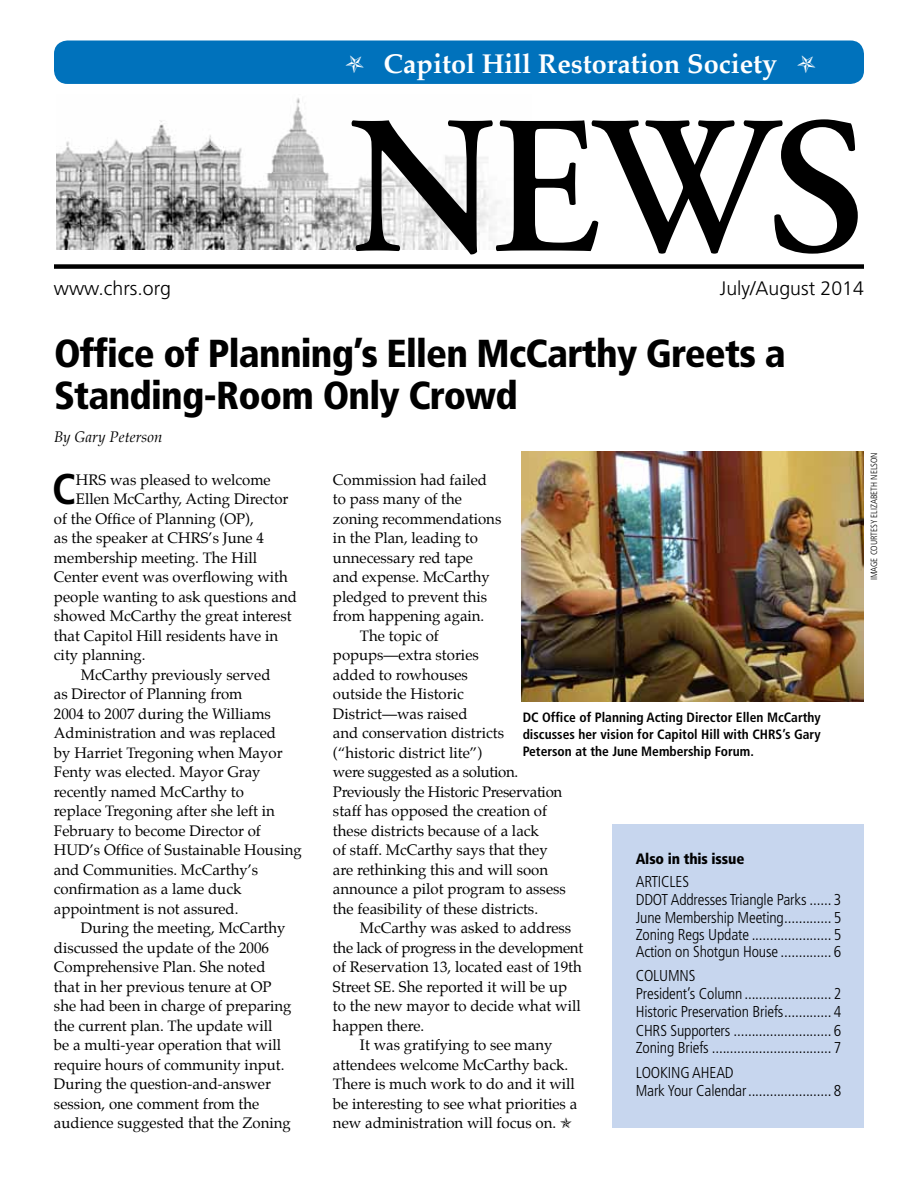
<style>
.page{position:relative;width:918px;height:1188px;background:#fff}
.page>*{position:absolute;margin:0;border:0;box-sizing:border-box;transform-origin:0 0}
.t1{font:700 condensed 42.9px "Frutiger LT Std";color:#000}
.t2{font:900 condensed 39px/42px "Frutiger LT Std";letter-spacing:-.02em;color:#000}
.t3{font:700 27px "Palatino";color:#fff}
.t4{font:600 24.9px "Adobe Garamond Pro";color:#fff}
.t5{font:300 19.5px "Frutiger LT";color:#000}
.t6{font:300 condensed 15.75px/17.4px "Frutiger LT Std";letter-spacing:-.01em;color:#000}
.t7{font:15px "Palatino";color:#000}
.t8{font:15px "Palatino";letter-spacing:-.02em;color:#000}
.t9{font:900 condensed 15px "Frutiger LT Std";letter-spacing:-.01em;color:#000}
.t10{font:italic 15px "Palatino";letter-spacing:.005em;color:#000}
.t11{font:700 condensed 13.5px/17.2px "Frutiger LT Std";color:#000;text-align:justify}
.t12{font:300 condensed 9px "Frutiger LT Std";color:#000}
</style>
<div class="page">
<hr style="left:56px;top:263px;width:808px;height:1px;background:#000">
<img style="left:56px;top:98px;width:295px;height:152px">
<svg style="left:351px;top:119px;width:507px;height:136px"></svg>
<div style="left:54px;top:40px;width:810px;height:44px;background:#0072bc;border-radius:14px"></div>
<div style="left:54px;top:264px;width:810px;height:5px;background:#000"></div>
<div style="left:612px;top:824px;width:252px;height:303px;background:#c7d6ee"></div>
<img style="left:522px;top:451px;width:341px;height:251px">
<h3 class="t3" style="left:384px;top:41px;width:395px">Capitol Hill Restoration Society</h3>
<h3 class="t4" style="left:420px;top:57px;width:373px">✯ Capitol Hill Restoration Society ✯</h3>
<h3 class="t5" style="left:54px;top:277px;width:119px">www.chrs.org</h3>
<h3 class="t5" style="left:720px;top:277px;width:146px">July/August 2014</h3>
<h2 class="t2" style="left:54px;top:332px;width:733px">Office of Planning’s Ellen McCarthy Greets a<br>Standing-Room Only Crowd</h2>
<p class="t10" style="left:54px;top:425px;width:110px">By Gary Peterson</p>
<h1 class="t1" style="left:52px;top:464px;width:25px">C</h1>
<p class="t7" style="left:76px;top:467px;width:196px">HRS was pleased to welcome</p>
<p class="t7" style="left:76px;top:487px;width:214px">Ellen McCarthy, Acting Director</p>
<p class="t7" style="left:54px;top:506px;width:202px">of the Office of Planning (OP),</p>
<p class="t7" style="left:54px;top:526px;width:212px">as the speaker at CHRS’s June 4</p>
<p class="t7" style="left:54px;top:545px;width:205px">membership meeting. The Hill</p>
<p class="t7" style="left:54px;top:565px;width:235px">Center event was overflowing with</p>
<p class="t7" style="left:54px;top:584px;width:244px">people wanting to ask questions and</p>
<p class="t7" style="left:54px;top:604px;width:239px">showed McCarthy the great interest</p>
<p class="t7" style="left:54px;top:623px;width:226px">that Capitol Hill residents have in</p>
<p class="t7" style="left:54px;top:643px;width:93px">city planning.</p>
<p class="t7" style="left:81px;top:662px;width:191px">McCarthy previously served</p>
<p class="t7" style="left:54px;top:682px;width:190px">as Director of Planning from</p>
<p class="t7" style="left:54px;top:701px;width:218px">2004 to 2007 during the Williams</p>
<p class="t7" style="left:54px;top:721px;width:224px">Administration and was replaced</p>
<p class="t7" style="left:54px;top:740px;width:230px">by Harriet Tregoning when Mayor</p>
<p class="t7" style="left:54px;top:760px;width:208px">Fenty was elected. Mayor Gray</p>
<p class="t7" style="left:54px;top:779px;width:192px">recently named McCarthy to</p>
<p class="t7" style="left:54px;top:799px;width:222px">replace Tregoning after she left in</p>
<p class="t7" style="left:54px;top:818px;width:208px">February to become Director of</p>
<p class="t7" style="left:54px;top:838px;width:249px">HUD’s Office of Sustainable Housing</p>
<p class="t7" style="left:54px;top:857px;width:206px">and Communities. McCarthy’s</p>
<p class="t7" style="left:54px;top:877px;width:189px">confirmation as a lame duck</p>
<p class="t7" style="left:54px;top:896px;width:186px">appointment is not assured.</p>
<p class="t7" style="left:81px;top:916px;width:206px">During the meeting, McCarthy</p>
<p class="t7" style="left:54px;top:935px;width:217px">discussed the update of the 2006</p>
<p class="t7" style="left:54px;top:955px;width:213px">Comprehensive Plan. She noted</p>
<p class="t7" style="left:54px;top:974px;width:219px">that in her previous tenure at OP</p>
<p class="t7" style="left:54px;top:994px;width:239px">she had been in charge of preparing</p>
<p class="t7" style="left:54px;top:1013px;width:220px">the current plan. The update will</p>
<p class="t7" style="left:54px;top:1033px;width:229px">be a multi-year operation that will</p>
<p class="t7" style="left:54px;top:1052px;width:232px">require hours of community input.</p>
<p class="t7" style="left:54px;top:1072px;width:219px">During the question-and-answer</p>
<p class="t7" style="left:54px;top:1091px;width:207px">session, one comment from the</p>
<p class="t7" style="left:54px;top:1111px;width:238px">audience suggested that the Zoning</p>
<p class="t7" style="left:333px;top:467px;width:156px">Commission had failed</p>
<p class="t7" style="left:333px;top:487px;width:131px">to pass many of the</p>
<p class="t7" style="left:333px;top:506px;width:170px">zoning recommendations</p>
<p class="t7" style="left:333px;top:526px;width:147px">in the Plan, leading to</p>
<p class="t7" style="left:333px;top:545px;width:142px">unnecessary red tape</p>
<p class="t7" style="left:333px;top:565px;width:158px">and expense. McCarthy</p>
<p class="t7" style="left:333px;top:584px;width:156px">pledged to prevent this</p>
<p class="t7" style="left:333px;top:604px;width:153px">from happening again.</p>
<p class="t7" style="left:360px;top:623px;width:80px">The topic of</p>
<p class="t7" style="left:333px;top:643px;width:147px">popups—extra stories</p>
<p class="t7" style="left:333px;top:662px;width:136px">added to rowhouses</p>
<p class="t7" style="left:333px;top:682px;width:132px">outside the Historic</p>
<p class="t7" style="left:333px;top:701px;width:136px">District—was raised</p>
<p class="t7" style="left:333px;top:721px;width:173px">and conservation districts</p>
<p class="t7" style="left:333px;top:740px;width:151px">(“historic district lite”)</p>
<p class="t8" style="left:333px;top:760px;width:187px">were suggested as a solution.</p>
<p class="t8" style="left:333px;top:779px;width:231px">Previously the Historic Preservation</p>
<p class="t7" style="left:333px;top:799px;width:216px">staff has opposed the creation of</p>
<p class="t7" style="left:333px;top:818px;width:207px">these districts because of a lack</p>
<p class="t7" style="left:333px;top:838px;width:216px">of staff. McCarthy says that they</p>
<p class="t7" style="left:333px;top:857px;width:217px">are rethinking this and will soon</p>
<p class="t7" style="left:333px;top:877px;width:234px">announce a pilot program to assess</p>
<p class="t7" style="left:333px;top:896px;width:207px">the feasibility of these districts.</p>
<p class="t7" style="left:360px;top:916px;width:213px">McCarthy was asked to address</p>
<p class="t8" style="left:333px;top:935px;width:252px">the lack of progress in the development</p>
<p class="t7" style="left:333px;top:955px;width:250px">of Reservation 13, located east of 19th</p>
<p class="t7" style="left:333px;top:974px;width:236px">Street SE. She reported it will be up</p>
<p class="t7" style="left:333px;top:994px;width:249px">to the new mayor to decide what will</p>
<p class="t7" style="left:333px;top:1013px;width:93px">happen there.</p>
<p class="t7" style="left:360px;top:1033px;width:194px">It was gratifying to see many</p>
<p class="t7" style="left:333px;top:1052px;width:237px">attendees welcome McCarthy back.</p>
<p class="t7" style="left:333px;top:1072px;width:244px">There is much work to do and it will</p>
<p class="t7" style="left:333px;top:1091px;width:246px">be interesting to see what priorities a</p>
<p class="t7" style="left:333px;top:1111px;width:241px">new administration will focus on. ✯</p>
<p class="t11" style="left:523px;top:709px;width:300px">DC Office of Planning Acting Director Ellen McCarthy discusses her vision for Capitol Hill with CHRS’s Gary Peterson at the June Membership Forum.</p>
<p class="t9" style="left:636px;top:850px;width:110px">Also in this issue</p>
<p class="t6" style="left:636px;top:873px;width:207px">ARTICLES<br>DDOT Addresses Triangle Parks ...... 3<br>June Membership Meeting............. 5<br>Zoning Regs Update ...................... 5<br>Action on Shotgun House .............. 6</p>
<p class="t6" style="left:636px;top:967px;width:207px;line-height:17.9px">COLUMNS<br>President’s Column ........................ 2<br>Historic Preservation Briefs............. 4</p>
<p class="t6" style="left:636px;top:1022px;width:207px">CHRS Supporters ........................... 6<br>Zoning Briefs ................................. 7</p>
<p class="t6" style="left:636px;top:1064px;width:207px;line-height:18px">LOOKING AHEAD<br>Mark Your Calendar....................... 8</p>
<p class="t12" style="left:869px;top:580px;width:128px;rotate:-90deg">imagecourtesyelizabethnelson</p>
</div>
